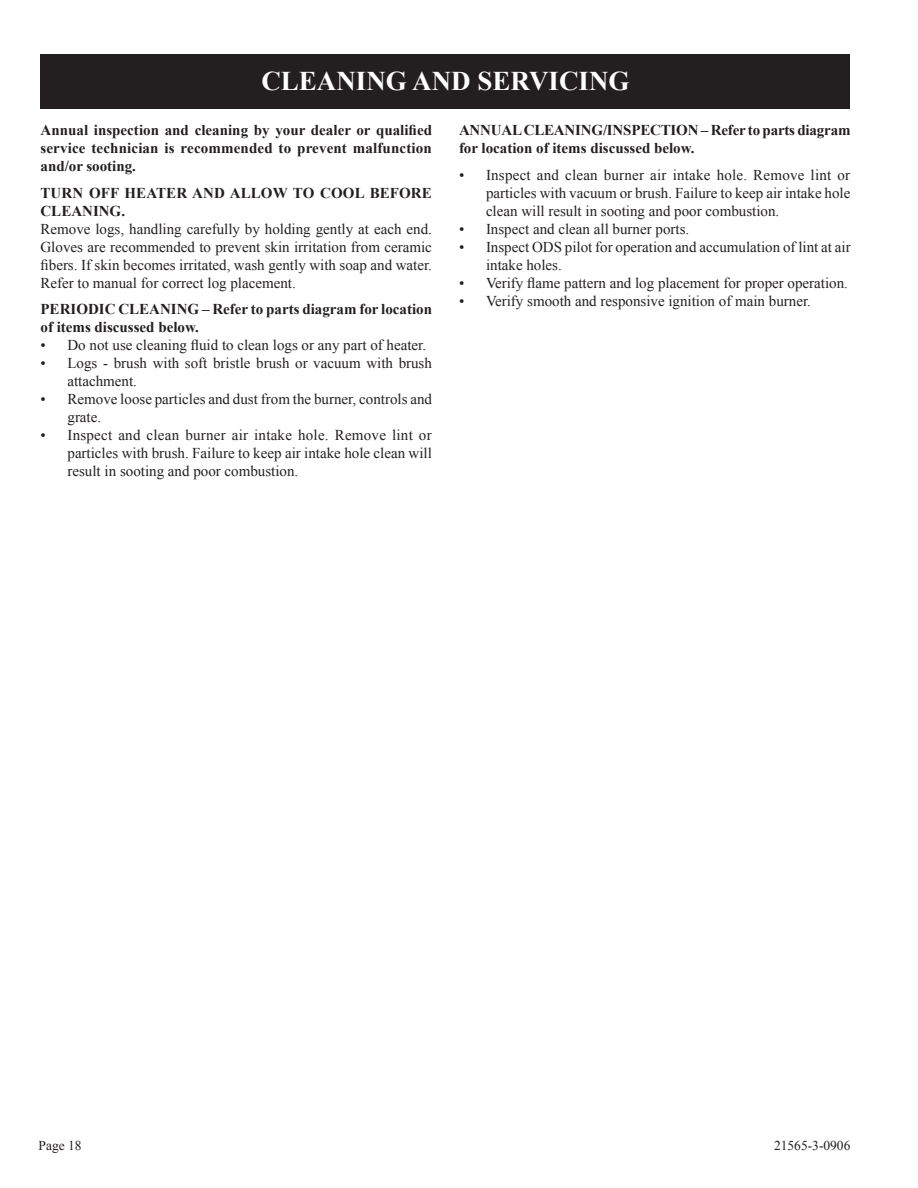
<style>
.page{position:relative;width:918px;height:1188px;background:#fff}
.page>*{position:absolute;margin:0;border:0;box-sizing:border-box;transform-origin:0 0}
.t1{font:700 27px "Times New Roman";color:#fff}
.t2{font:15px/18px "Times New Roman";color:#231f20;text-align:justify}
.t3{font:700 15px/18px "Times New Roman";color:#231f20}
.t4{font:13.5px "Times New Roman";color:#231f20}
</style>
<div class="page">
<div style="left:40px;top:54px;width:810px;height:54px;background:#231f20"></div>
<h1 class="t1" style="left:261px;top:63px;width:370px">CLEANING AND SERVICING</h1>
<p class="t3" style="left:40px;top:121px;width:393px;text-align:justify">Annual inspection and cleaning by your dealer or qualified service technician is recommended to prevent malfunction and/or sooting.</p>
<p class="t3" style="left:40px;top:183px;width:393px">TURN OFF HEATER AND ALLOW TO COOL BEFORE<br>CLEANING.</p>
<p class="t2" style="left:40px;top:219px;width:393px">Remove logs, handling carefully by holding gently at each end.<br>Gloves are recommended to prevent skin irritation from ceramic fibers. If skin becomes irritated, wash gently with soap and water.<br>Refer to manual for correct log placement.</p>
<p class="t3" style="left:40px;top:300px;width:393px">PERIODIC CLEANING – Refer to parts diagram for location of items discussed below.</p>
<p class="t2" style="left:40px;top:336px;width:387px">• Do not use cleaning fluid to clean logs or any part of heater.</p>
<p class="t2" style="left:68px;top:354px;width:366px;text-indent:-27px">• Logs - brush with soft bristle brush or vacuum with brush attachment.</p>
<p class="t2" style="left:68px;top:390px;width:366px;text-indent:-27px">• Remove loose particles and dust from the burner, controls and grate.</p>
<p class="t2" style="left:68px;top:426px;width:366px;text-indent:-27px">• Inspect and clean burner air intake hole. Remove lint or particles with brush. Failure to keep air intake hole clean will result in sooting and poor combustion.</p>
<p class="t3" style="left:459px;top:121px;width:393px">ANNUAL CLEANING/INSPECTION – Refer to parts diagram for location of items discussed below.</p>
<p class="t2" style="left:486px;top:165px;width:366px;text-indent:-27px">• Inspect and clean burner air intake hole. Remove lint or particles with vacuum or brush. Failure to keep air intake hole clean will result in sooting and poor combustion.</p>
<p class="t2" style="left:459px;top:219px;width:232px">• Inspect and clean all burner ports.</p>
<p class="t2" style="left:486px;top:237px;width:366px;text-indent:-27px">• Inspect ODS pilot for operation and accumulation of lint at air intake holes.</p>
<p class="t2" style="left:459px;top:273px;width:390px">• Verify flame pattern and log placement for proper operation.</p>
<p class="t2" style="left:459px;top:291px;width:353px">• Verify smooth and responsive ignition of main burner.</p>
<p class="t4" style="left:39px;top:1137px;width:45px">Page 18</p>
<p class="t4" style="left:774px;top:1137px;width:78px">21565-3-0906</p>
</div>
